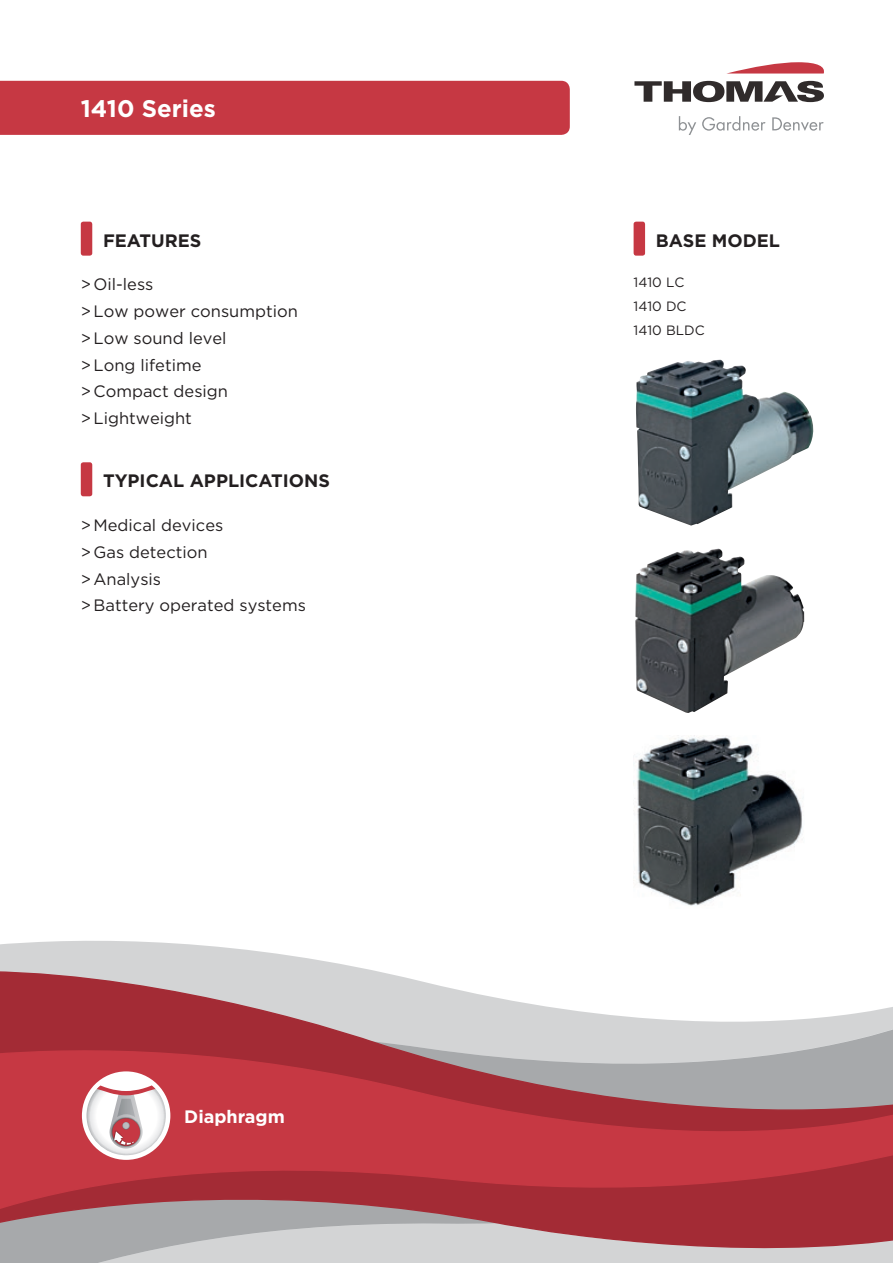
<style>
.page{position:relative;width:893px;height:1263px;background:#fff}
.page>*{position:absolute;margin:0;border:0;box-sizing:border-box;transform-origin:0 0}
.t1{font:700 24px "Gotham";color:#fff}
.t2{font:700 18px "Gotham";color:#231f20}
.t3{font:700 18px "Gotham";color:#fff}
.t4{font:16.5px/26.7px "Gotham";color:#231f20}
.t5{font:13.5px/23.7px "Gotham";color:#231f20}
</style>
<div class="page">
<svg style="left:0;top:941px;width:370px;height:29px;fill:#d3d4d5"></svg>
<svg style="left:0;top:970px;width:893px;height:76px"></svg>
<svg style="left:0;top:1214px;width:893px;height:49px;background:#ba9b9f"></svg>
<svg style="left:0;top:1046px;width:893px;height:168px;background:#b64a53"></svg>
<svg style="left:727px;top:62px;width:97px;height:12px"></svg>
<svg style="left:634px;top:81px;width:190px;height:21px"></svg>
<svg style="left:679px;top:116px;width:17px;height:19px"></svg>
<svg style="left:702px;top:116px;width:63px;height:15px"></svg>
<svg style="left:772px;top:117px;width:52px;height:14px"></svg>
<div style="left:0;top:81px;width:570px;height:54px;background:#c63843"></div>
<div style="left:79px;top:1068px;width:94px;height:95px;background:#c63843;border-radius:50%"></div>
<div style="left:82px;top:1071px;width:88px;height:89px;background:#fff;border-radius:50%"></div>
<svg style="left:87px;top:1085px;width:79px;height:70px"></svg>
<img style="left:635px;top:548px;width:169px;height:165px">
<img style="left:636px;top:360px;width:178px;height:166px">
<img style="left:633px;top:735px;width:170px;height:171px">
<div style="left:81px;top:222px;width:11px;height:34px;background:#c63843;border-radius:3px"></div>
<div style="left:81px;top:462px;width:11px;height:34px;background:#c63843;border-radius:3px"></div>
<div style="left:634px;top:222px;width:11px;height:34px;background:#c63843;border-radius:3px"></div>
<h1 class="t1" style="left:81px;top:93px;width:137px">1410 Series</h1>
<p class="t2" style="left:103px;top:228px;width:100px">FEATURES</p>
<p class="t4" style="left:81px;top:271px;width:219px">&gt; Oil-less<br>&gt;Low power consumption &gt;Low sound level<br>&gt;Long lifetime<br>&gt; Compact design &gt;Lightweight</p>
<p class="t2" style="left:103px;top:469px;width:228px">TYPICAL APPLICATIONS</p>
<p class="t4" style="left:81px;top:511px;width:227px">&gt; Medical devices<br>&gt;Gas detection<br>&gt;Analysis<br>&gt; Battery operated systems</p>
<p class="t3" style="left:184px;top:1104px;width:102px">Diaphragm</p>
<p class="t2" style="left:656px;top:228px;width:126px">BASE MODEL</p>
<p class="t5" style="left:634px;top:270px;width:73px">1410 LC<br>1410 DC<br>1410 BLDC</p>
</div>
